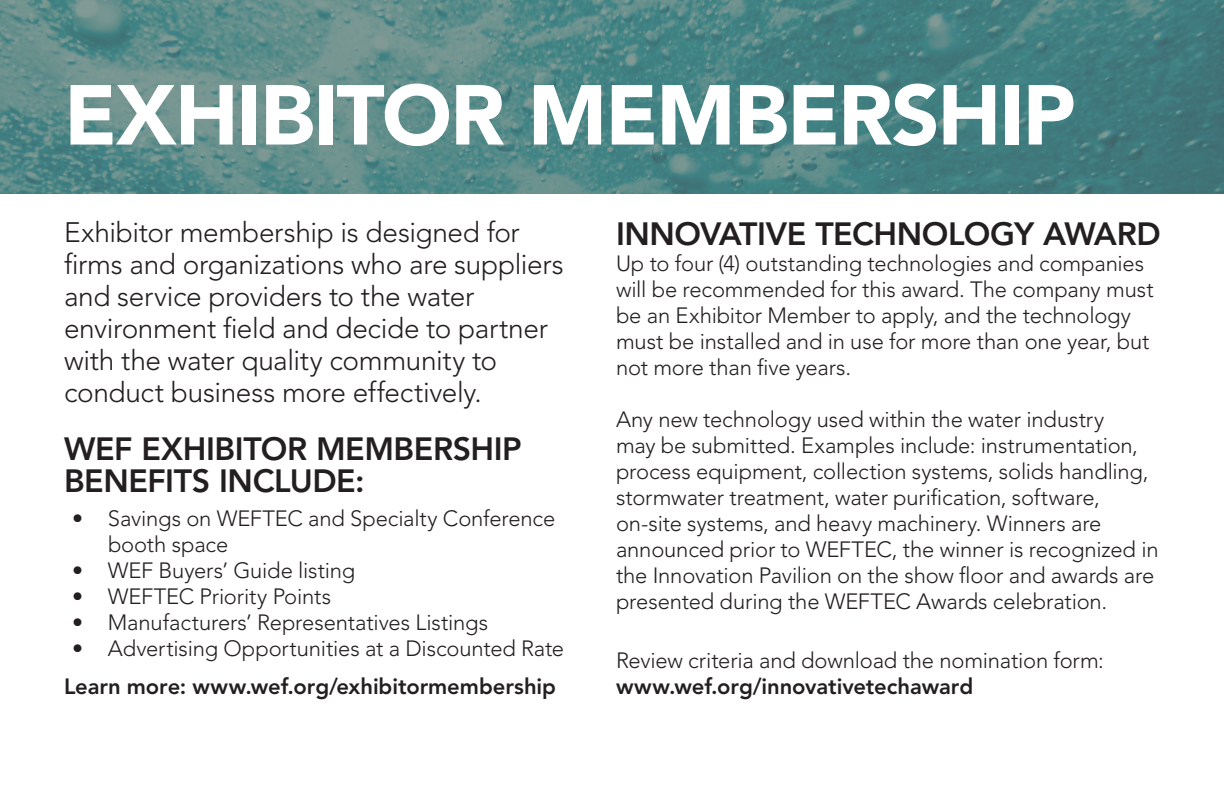
<style>
.page{position:relative;width:1224px;height:792px;background:#fff}
.page>*{position:absolute;margin:0;border:0;box-sizing:border-box;transform-origin:0 0}
.Subhead{font:900 84px "Avenir LT";letter-spacing:-.02em;color:#fff}
.Subhead-2{font:800 32px/32px "Avenir LT";letter-spacing:-.015em;color:#231f20}
.Copy{font:300 28px/32px "Avenir LT";letter-spacing:-.015em;color:#231f20}
.Copy-2{font:300 22px/26px "Avenir LT";letter-spacing:-.01em;color:#231f20}
.Copy-3{font:800 22px "Avenir LT";letter-spacing:-.005em;color:#231f20}
</style>
<div class="page">
<img style="left:0;top:0;width:1224px;height:194px">
<p class="Subhead" style="left:64px;top:64px;width:1013px">EXHIBITOR MEMBERSHIP</p>
<p class="Copy" style="left:64px;top:216px;width:501px">Exhibitor membership is designed for firms and organizations who are suppliers and service providers to the water environment field and decide to partner with the water quality community to conduct business more effectively.</p>
<p class="Subhead-2" style="left:64px;top:433px;width:459px">WEF EXHIBITOR MEMBERSHIP<br>BENEFITS INCLUDE:</p>
<p class="Copy-2" style="left:108px;top:505px;width:449px;text-indent:-36px">• Savings on WEFTEC and Specialty Conference booth space</p>
<p class="Copy-2" style="left:72px;top:557px;width:285px">• WEF Buyers’ Guide listing</p>
<p class="Copy-2" style="left:72px;top:583px;width:261px">• WEFTEC Priority Points</p>
<p class="Copy-2" style="left:72px;top:609px;width:418px">• Manufacturers’ Representatives Listings</p>
<p class="Copy-2" style="left:72px;top:635px;width:494px">• Advertising Opportunities at a Discounted Rate</p>
<p class="Copy-3" style="left:64px;top:673px;width:494px">Learn more: www.wef.org/exhibitormembership</p>
<p class="Subhead-2" style="left:616px;top:218px;width:546px">INNOVATIVE TECHNOLOGY AWARD</p>
<p class="Copy-2" style="left:616px;top:250px;width:539px">Up to four (4) outstanding technologies and companies will be recommended for this award. The company must be an Exhibitor Member to apply, and the technology must be installed and in use for more than one year, but not more than five years.</p>
<p class="Copy-2" style="left:616px;top:406px;width:544px">Any new technology used within the water industry<br>may be submitted. Examples include: instrumentation, process equipment, collection systems, solids handling, stormwater treatment, water purification, software, on-site systems, and heavy machinery. Winners are announced prior to WEFTEC, the winner is recognized in the Innovation Pavilion on the show floor and awards are presented during the WEFTEC Awards celebration.</p>
<p class="Copy-2" style="left:616px;top:647px;width:489px">Review criteria and download the nomination form:</p>
<p class="Copy-3" style="left:616px;top:673px;width:359px">www.wef.org/innovativetechaward</p>
</div>
